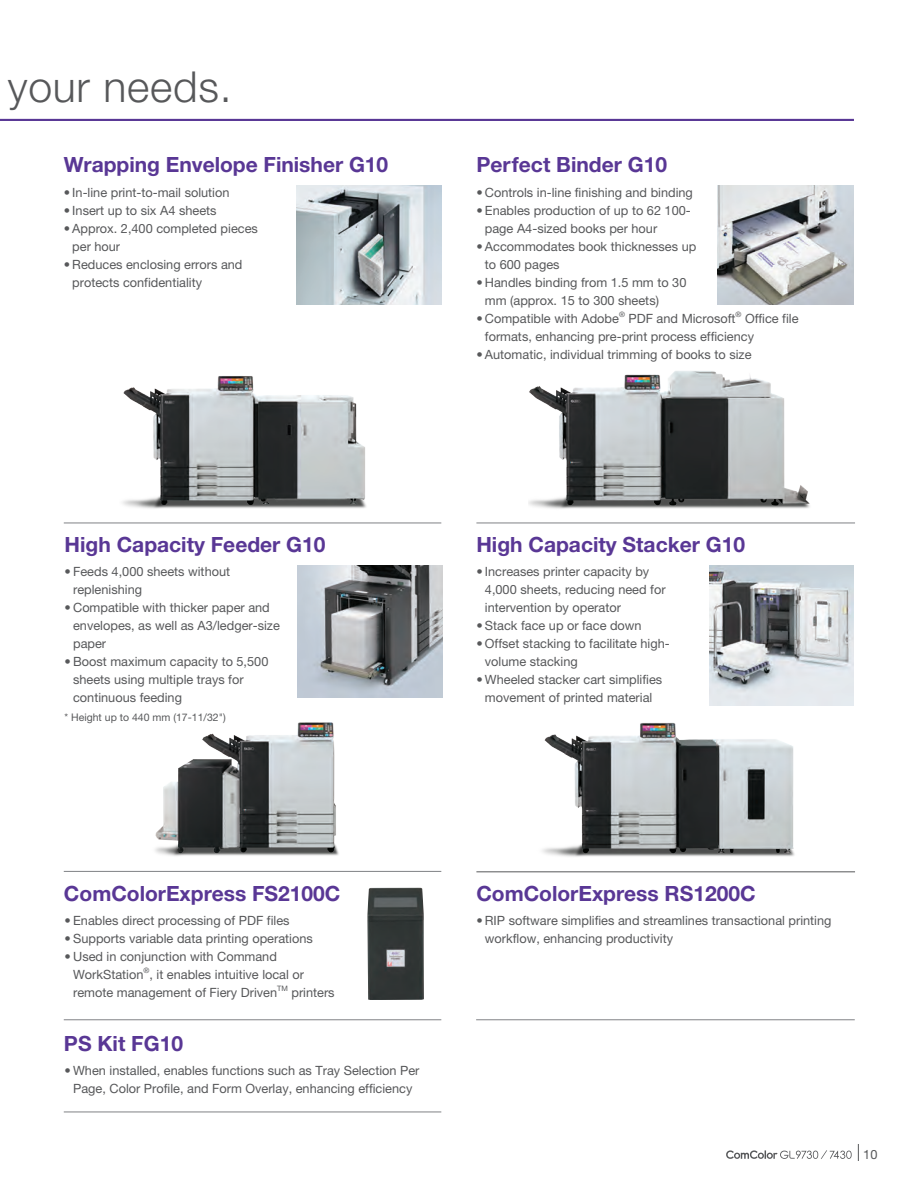
<style>
.page{position:relative;width:918px;height:1188px;background:#fff}
.page>*{position:absolute;margin:0;border:0;box-sizing:border-box;transform-origin:0 0}
.t1{font:300 42.75px "Helvetica Neue";letter-spacing:.02em;color:#57585a}
.t2{font:700 21px "Helvetica Neue LT Pro";color:#593795}
.t3{font:12.75px/18px "Helvetica Neue";color:#57585a}
.t4{font:10.5px "Helvetica Neue";color:#57585a}
.t5{font:7.5px "Helvetica Neue";color:#57585a}
</style>
<div class="page">
<hr style="left:0;top:119px;width:854px;height:2px;background:#593795">
<img style="left:122px;top:376px;width:244px;height:133px">
<img style="left:297px;top:186px;width:144px;height:119px">
<img style="left:718px;top:186px;width:136px;height:119px">
<img style="left:528px;top:371px;width:282px;height:138px">
<img style="left:367px;top:888px;width:57px;height:112px">
<hr style="left:476px;top:872px;width:379px;height:1px;background:#57585a">
<img style="left:155px;top:722px;width:184px;height:134px">
<img style="left:298px;top:565px;width:144px;height:132px">
<hr style="left:476px;top:523px;width:379px;height:1px;background:#808285">
<hr style="left:64px;top:523px;width:377px;height:1px;background:#808285">
<hr style="left:64px;top:871px;width:377px;height:1px;background:#808285">
<hr style="left:64px;top:1020px;width:377px;height:1px;background:#808285">
<hr style="left:64px;top:1112px;width:377px;height:1px;background:#808285">
<img style="left:542px;top:722px;width:253px;height:135px">
<img style="left:709px;top:565px;width:145px;height:141px">
<hr style="left:476px;top:1020px;width:379px;height:1px;background:#808285">
<svg style="left:726px;top:1150px;width:126px;height:9px"></svg>
<svg style="left:858px;top:1144px;width:1px;height:17px"></svg>
<h1 class="t1" style="left:8px;top:61px;width:225px">your needs.</h1>
<h2 class="t2" style="left:64px;top:152px;width:326px">Wrapping Envelope Finisher G10</h2>
<h2 class="t2" style="left:476px;top:152px;width:192px">Perfect Binder G10</h2>
<p class="t3" style="left:64px;top:183px;width:167px">• In-line print-to-mail solution</p>
<p class="t3" style="left:64px;top:201px;width:154px">• Insert up to six A4 sheets</p>
<p class="t3" style="left:72px;top:219px;width:187px;text-indent:-9px">• Approx. 2,400 completed pieces per hour</p>
<p class="t3" style="left:72px;top:255px;width:172px;text-indent:-9px">• Reduces enclosing errors and protects confidentiality</p>
<p class="t3" style="left:476px;top:183px;width:218px">• Controls in-line finishing and binding</p>
<p class="t3" style="left:485px;top:201px;width:207px;text-indent:-9px">• Enables production of up to 62 100- page A4-sized books per hour</p>
<p class="t3" style="left:485px;top:237px;width:213px;text-indent:-9px">• Accommodates book thicknesses up to 600 pages</p>
<p class="t3" style="left:485px;top:273px;width:203px;text-indent:-9px">• Handles binding from 1.5 mm to 30 mm (approx. 15 to 300 sheets)</p>
<p class="t3" style="left:476px;top:309px;width:144px">• Compatible with Adobe</p>
<p class="t5" style="left:619px;top:310px;width:7px">®</p>
<p class="t3" style="left:629px;top:309px;width:108px">PDF and Microsoft</p>
<p class="t5" style="left:736px;top:310px;width:7px">®</p>
<p class="t3" style="left:485px;top:309px;width:315px;text-indent:260px">Office file formats, enhancing pre-print process efficiency</p>
<p class="t3" style="left:476px;top:345px;width:277px">• Automatic, individual trimming of books to size</p>
<h2 class="t2" style="left:65px;top:531px;width:262px">High Capacity Feeder G10</h2>
<p class="t3" style="left:73px;top:563px;width:159px;text-indent:-9px">• Feeds 4,000 sheets without replenishing</p>
<p class="t3" style="left:73px;top:599px;width:208px;text-indent:-9px">• Compatible with thicker paper and envelopes, as well as A3/ledger-size paper</p>
<p class="t3" style="left:73px;top:653px;width:197px;text-indent:-9px">• Boost maximum capacity to 5,500 sheets using multiple trays for continuous feeding</p>
<p class="t4" style="left:65px;top:711px;width:163px">* Height up to 440 mm (17-11/32")</p>
<h2 class="t2" style="left:476px;top:531px;width:270px">High Capacity Stacker G10</h2>
<p class="t3" style="left:485px;top:563px;width:182px;text-indent:-9px">• Increases printer capacity by<br>4,000 sheets, reducing need for intervention by operator</p>
<p class="t3" style="left:476px;top:617px;width:167px">• Stack face up or face down</p>
<p class="t3" style="left:485px;top:635px;width:186px;text-indent:-9px">• Offset stacking to facilitate high&shy;volume stacking</p>
<p class="t3" style="left:476px;top:671px;width:187px;text-align:center">• Wheeled stacker cart simplifies movement of printed material</p>
<h2 class="t2" style="left:64px;top:880px;width:278px">ComColorExpress FS2100C</h2>
<h2 class="t2" style="left:476px;top:880px;width:281px">ComColorExpress RS1200C</h2>
<p class="t3" style="left:65px;top:912px;width:227px">• Enables direct processing of PDF files</p>
<p class="t3" style="left:65px;top:930px;width:250px">• Supports variable data printing operations</p>
<p class="t3" style="left:73px;top:948px;width:205px;text-indent:-9px">• Used in conjunction with Command<br>WorkStation</p>
<p class="t3" style="left:485px;top:912px;width:348px;text-indent:-9px">• RIP software simplifies and streamlines transactional printing workflow, enhancing productivity</p>
<p class="t5" style="left:143px;top:966px;width:7px">®</p>
<p class="t3" style="left:73px;top:966px;width:232px;text-indent:76px">, it enables intuitive local or remote management of Fiery Driven</p>
<p class="t5" style="left:277px;top:984px;width:12px">TM</p>
<p class="t3" style="left:291px;top:984px;width:45px">printers</p>
<h2 class="t2" style="left:64px;top:1030px;width:121px">PS Kit FG10</h2>
<p class="t3" style="left:65px;top:1062px;width:356px;text-align:center">• When installed, enables functions such as Tray Selection Per<br>Page, Color Profile, and Form Overlay, enhancing efficiency</p>
<p class="t3" style="left:863px;top:1145px;width:16px">10</p>
</div>
